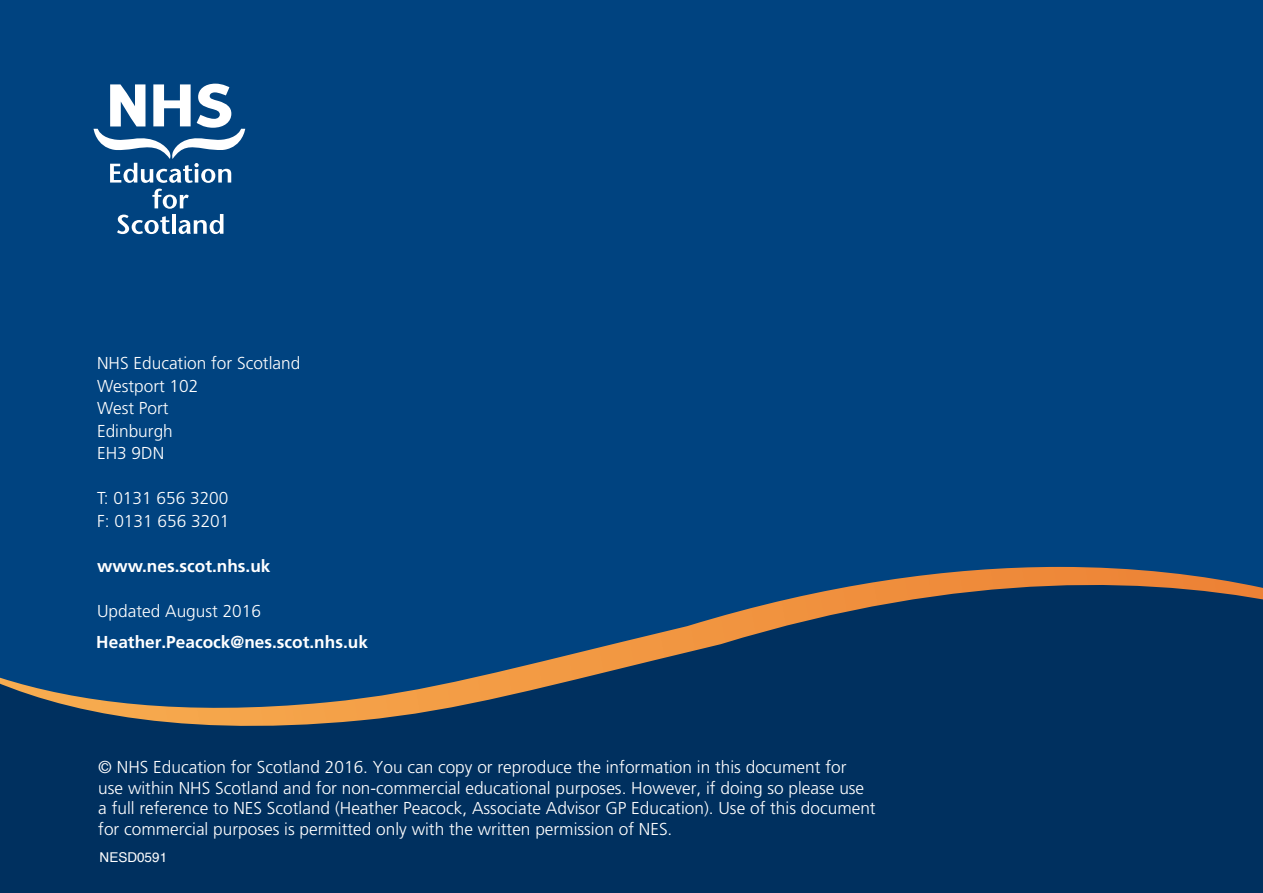
<style>
.page{position:relative;width:1263px;height:893px;background:#004380}
.page>*{position:absolute;margin:0;border:0;box-sizing:border-box;transform-origin:0 0}
.t1{font:300 17.25px/22.5px "Frutiger LT Std";color:#fff}
.t2{font:700 17.25px "Frutiger LT Std";color:#fff}
.t3{font:13.5px "Helvetica";color:#fff}
</style>
<div class="page">
<svg style="left:94px;top:84px;width:151px;height:99px"></svg>
<svg style="left:117px;top:189px;width:106px;height:45px"></svg>
<svg style="left:0;top:566px;width:1263px;height:327px;fill:#00305f"></svg>
<p class="t1" style="left:97px;top:352px;width:205px">NHS Education for Scotland<br>Westport 102<br>West Port<br>Edinburgh<br>EH3 9DN</p>
<p class="t1" style="left:97px;top:487px;width:134px">T: 0131 656 3200<br>F: 0131 656 3201</p>
<p class="t2" style="left:97px;top:556px;width:175px">www.nes.scot.nhs.uk</p>
<p class="t1" style="left:97px;top:600px;width:165px">Updated August 2016</p>
<p class="t2" style="left:96px;top:632px;width:273px">Heather.Peacock@nes.scot.nhs.uk</p>
<p class="t1" style="left:98px;top:757px;width:779px;line-height:20.7px">© NHS Education for Scotland 2016. You can copy or reproduce the information in this document for<br>use within NHS Scotland and for non-commercial educational purposes. However, if doing so please use a full reference to NES Scotland (Heather Peacock, Associate Advisor GP Education). Use of this document for commercial purposes is permitted only with the written permission of NES.</p>
<p class="t3" style="left:100px;top:847px;width:69px">NESD0591</p>
</div>
